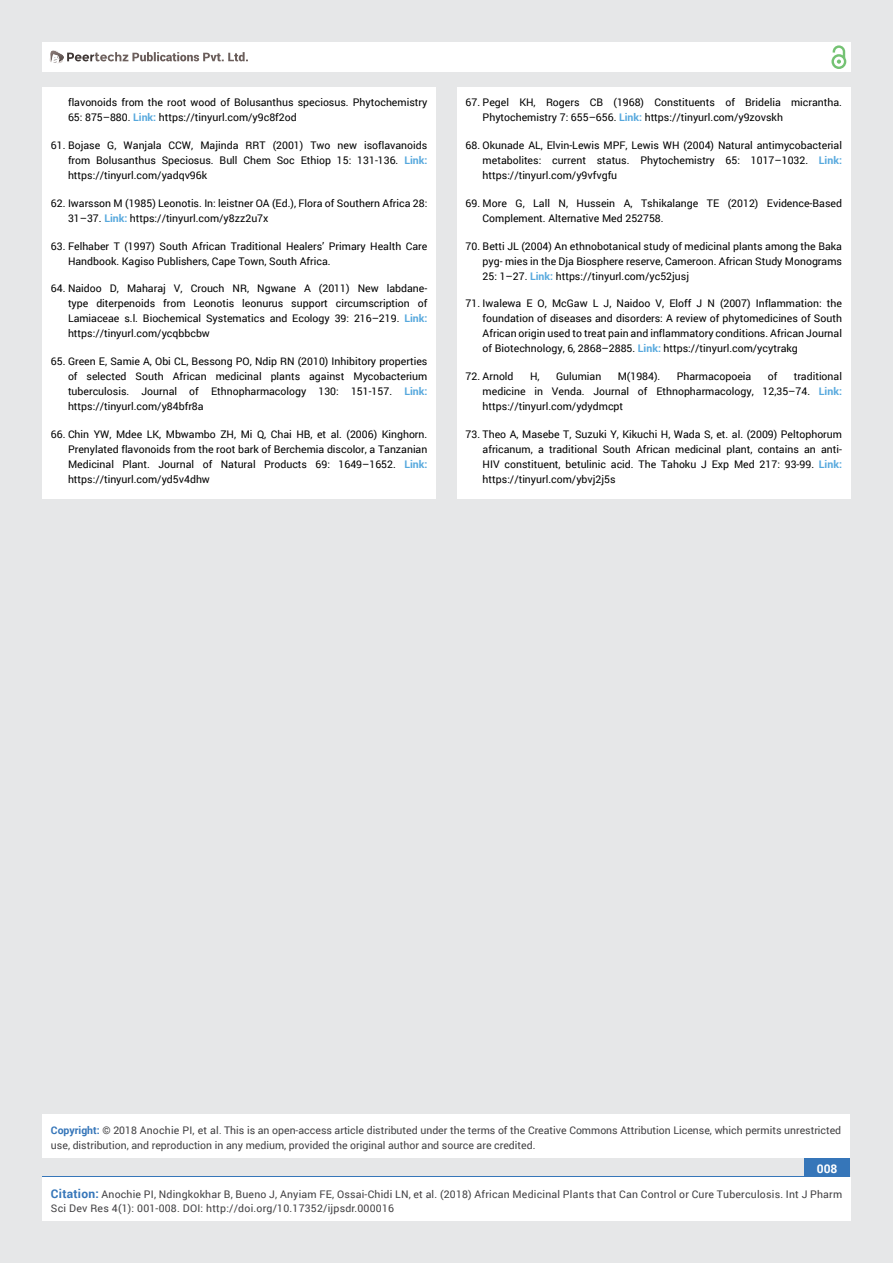
<style>
.page{position:relative;width:893px;height:1263px;background:#e6e7e8}
.page>*{position:absolute;margin:0;border:0;box-sizing:border-box;transform-origin:0 0}
.t1{font:700 12px "Roboto";color:#fff}
.t2{font:10.5px/15px "Roboto";color:#000;text-align:justify}
.t3{font:10.5px/15px "Roboto";color:#414042}
.t4{font:10.5px/13.5px "Roboto";letter-spacing:.02em;color:#414042}
.s1{font-weight:700;color:#56a8dd}
.s2{font-weight:700;color:#3676b9}
.s3{font-weight:300;color:#0e0e0e}
.s4{font-weight:700;font-size:12px;color:#3676b9}
</style>
<div class="page">
<div style="left:42px;top:43px;width:808px;height:29px;background:#fff"></div>
<div style="left:831px;top:54px;width:15px;height:15px;border:2px solid #74c273;border-radius:50%"></div>
<svg style="left:831px;top:45px;width:15px;height:19px"></svg>
<div style="left:804px;top:1157px;width:46px;height:43px;background:#3676b9"></div>
<svg style="left:49px;top:50px;width:199px;height:14px"></svg>
<div style="left:42px;top:1177px;width:809px;height:43px;background:#fff"></div>
<div style="left:42px;top:1115px;width:808px;height:43px;background:#fff"></div>
<div style="left:42px;top:87px;width:394px;height:411px;background:#fff"></div>
<div style="left:457px;top:87px;width:393px;height:411px;background:#fff"></div>
<p class="t2" style="left:68px;top:95px;width:361px">flavonoids from the root wood of Bolusanthus speciosus. Phytochemistry<br>65: 875–880. <span class="s1">Link:</span> https://tinyurl.com/y9c8f2od</p>
<p class="t2" style="left:68px;top:137px;width:361px;text-indent:-17px">61. Bojase G, Wanjala CCW, Majinda RRT (2001) Two new isoflavanoids from Bolusanthus Speciosus. Bull Chem Soc Ethiop 15: 131-136. <span class="s1">Link: </span>https://tinyurl.com/yadqv96k</p>
<p class="t2" style="left:68px;top:195px;width:361px;text-indent:-17px">62. Iwarsson M (1985) Leonotis. In: leistner OA (Ed.), Flora of Southern Africa 28:<br>31–37. <span class="s1">Link:</span> https://tinyurl.com/y8zz2u7x</p>
<p class="t2" style="left:68px;top:238px;width:361px;text-indent:-17px">63. Felhaber T (1997) South African Traditional Healers’ Primary Health Care<br>Handbook. Kagiso Publishers, Cape Town, South Africa.</p>
<p class="t2" style="left:68px;top:281px;width:361px;text-indent:-17px">64. Naidoo D, Maharaj V, Crouch NR, Ngwane A (2011) New labdane&shy;type diterpenoids from Leonotis leonurus support circumscription of Lamiaceae s.l. Biochemical Systematics and Ecology 39: 216–219. <span class="s1">Link: </span>https://tinyurl.com/ycqbbcbw</p>
<p class="t2" style="left:68px;top:353px;width:361px;text-indent:-17px">65. Green E, Samie A, Obi CL, Bessong PO, Ndip RN (2010) Inhibitory properties of selected South African medicinal plants against Mycobacterium tuberculosis. Journal of Ethnopharmacology 130: 151-157. <span class="s1">Link: </span>https://tinyurl.com/y84bfr8a</p>
<p class="t2" style="left:68px;top:426px;width:361px;text-indent:-17px">66. Chin YW, Mdee LK, Mbwambo ZH, Mi Q, Chai HB, et al. (2006) Kinghorn.<br>Prenylated flavonoids from the root bark of Berchemia discolor, a Tanzanian Medicinal Plant. Journal of Natural Products 69: 1649–1652. <span class="s1">Link: </span>https://tinyurl.com/yd5v4dhw</p>
<p class="t2" style="left:483px;top:95px;width:361px;text-indent:-17px">67. Pegel KH, Rogers CB (1968) Constituents of Bridelia micrantha.<br>Phytochemistry 7: 655–656. <span class="s1">Link:</span> https://tinyurl.com/y9zovskh</p>
<p class="t2" style="left:483px;top:137px;width:361px;text-indent:-17px">68. Okunade AL, Elvin-Lewis MPF, Lewis WH (2004) Natural antimycobacterial metabolites: current status. Phytochemistry 65: 1017–1032. <span class="s1">Link: </span>https://tinyurl.com/y9vfvgfu</p>
<p class="t2" style="left:483px;top:195px;width:361px;text-indent:-17px">69. More G, Lall N, Hussein A, Tshikalange TE (2012) Evidence-Based<br>Complement. Alternative Med 252758.</p>
<p class="t2" style="left:483px;top:238px;width:361px;text-indent:-17px">70. Betti JL (2004) An ethnobotanical study of medicinal plants among the Baka pyg- mies in the Dja Biosphere reserve, Cameroon. African Study Monograms 25: 1–27. <span class="s1">Link:</span> https://tinyurl.com/yc52jusj</p>
<p class="t2" style="left:483px;top:296px;width:361px;text-indent:-17px">71. Iwalewa E O, McGaw L J, Naidoo V, Eloff J N (2007) Inflammation: the foundation of diseases and disorders: A review of phytomedicines of South African origin used to treat pain and inflammatory conditions. African Journal of Biotechnology, 6, 2868–2885. <span class="s1">Link:</span> https://tinyurl.com/ycytrakg</p>
<p class="t2" style="left:466px;top:368px;width:49px">72. Arnold</p>
<p class="t2" style="left:530px;top:368px;width:11px">H,</p>
<p class="t2" style="left:556px;top:368px;width:47px">Gulumian</p>
<p class="t2" style="left:618px;top:368px;width:44px">M(1984).</p>
<p class="t2" style="left:677px;top:368px;width:76px">Pharmacopoeia</p>
<p class="t2" style="left:768px;top:368px;width:11px">of</p>
<p class="t2" style="left:483px;top:368px;width:361px;text-indent:311px">traditional medicine in Venda. Journal of Ethnopharmacology, 12,35–74. <span class="s1">Link: </span>https://tinyurl.com/ydydmcpt</p>
<p class="t2" style="left:483px;top:426px;width:361px;text-indent:-17px">73. Theo A, Masebe T, Suzuki Y, Kikuchi H, Wada S, et. al. (2009) Peltophorum africanum, a traditional South African medicinal plant, contains an anti-HIV constituent, betulinic acid. The Tahoku J Exp Med 217: 93-99. <span class="s1">Link: </span>https://tinyurl.com/ybvj2j5s</p>
<p class="t3" style="left:51px;top:1123px;width:792px"><span class="s2">Copyright:</span> © 2018 Anochie PI, et al<span class="s3">.</span> This is an open-access article distributed under the terms of the Creative Commons Attribution License, which permits unrestricted use, distribution, and reproduction in any medium, provided the original author and source are credited.</p>
<p class="t1" style="left:817px;top:1161px;width:22px">008</p>
<p class="t4" style="left:51px;top:1188px;width:793px"><span class="s4">Citation:</span> Anochie PI, Ndingkokhar B, Bueno J, Anyiam FE, Ossai-Chidi LN, et al. (2018) African Medicinal Plants that Can Control or Cure Tuberculosis. Int J Pharm<br>Sci Dev Res 4(1): 001-008. DOI: http://doi.org/10.17352/ijpsdr.000016</p>
</div>
